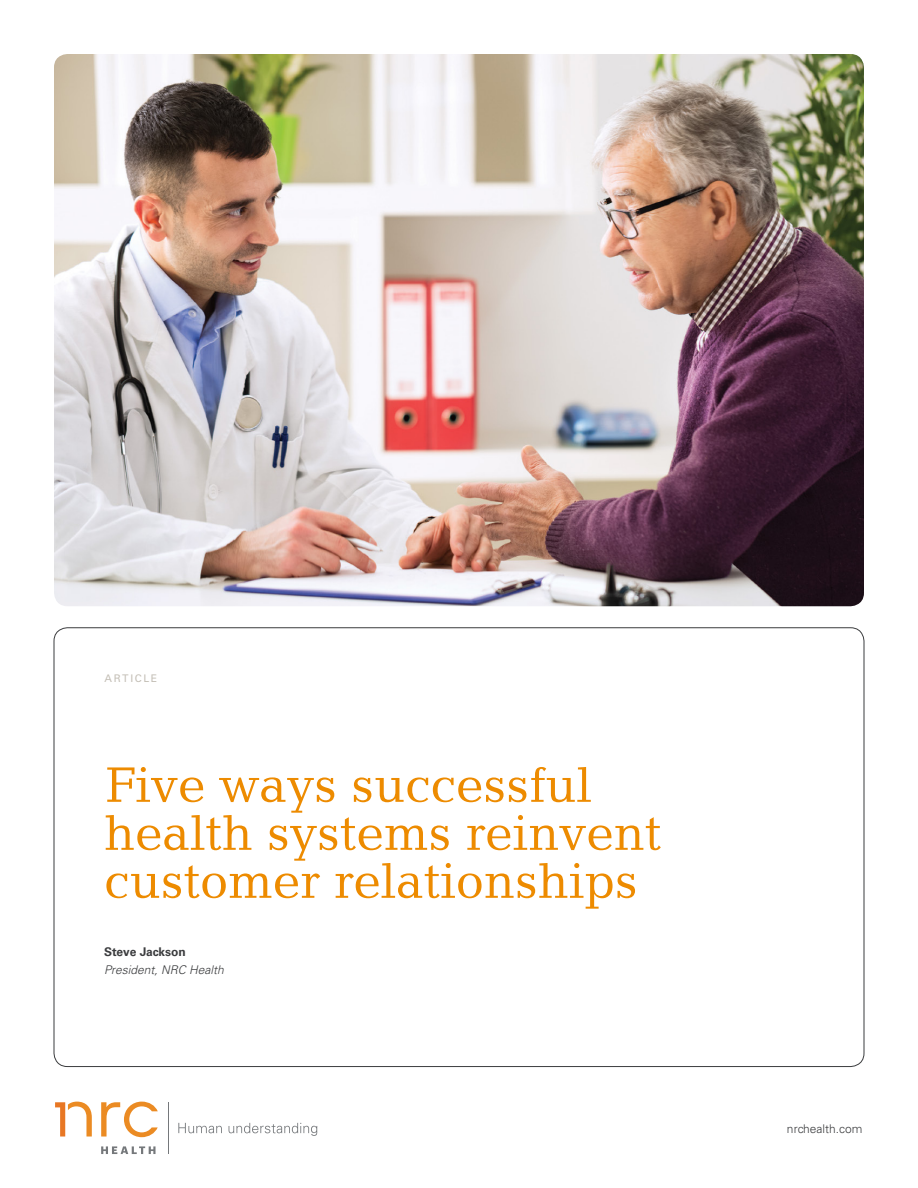
<style>
.page{position:relative;width:918px;height:1188px;background:#fff}
.page>*{position:absolute;margin:0;border:0;box-sizing:border-box;transform-origin:0 0}
.t1{font:51px/48px "Candida BT";color:#ed8b00}
.t2{font:italic 300 12px "Univers LT Std";color:#3b3c3e}
.t3{font:300 12px "Univers LT Std";color:#3b3c3e}
.t4{font:700 12px "Univers LT Std";color:#3b3c3e}
.t5{font:10.5px "Univers LT Std";letter-spacing:.155em;color:#c4bfb6}
</style>
<div class="page">
<img style="left:54px;top:54px;width:810px;height:552px">
<svg style="left:101px;top:1146px;width:55px;height:8px"></svg>
<svg style="left:101px;top:1102px;width:57px;height:35px"></svg>
<svg style="left:55px;top:1102px;width:37px;height:35px"></svg>
<svg style="left:178px;top:1123px;width:44px;height:10px"></svg>
<svg style="left:229px;top:1123px;width:88px;height:13px"></svg>
<hr style="left:168px;top:1102px;width:1px;height:52px;background:#75787b">
<p class="t5" style="left:104px;top:672px;width:54px">ARTICLE</p>
<p class="t1" style="left:104px;top:759px;width:559px">Five ways successful health systems reinvent customer relationships</p>
<p class="t4" style="left:104px;top:945px;width:83px">Steve Jackson</p>
<p class="t2" style="left:104px;top:963px;width:121px">President, NRC Health</p>
<p class="t3" style="left:787px;top:1122px;width:77px">nrchealth.com</p>
</div>
